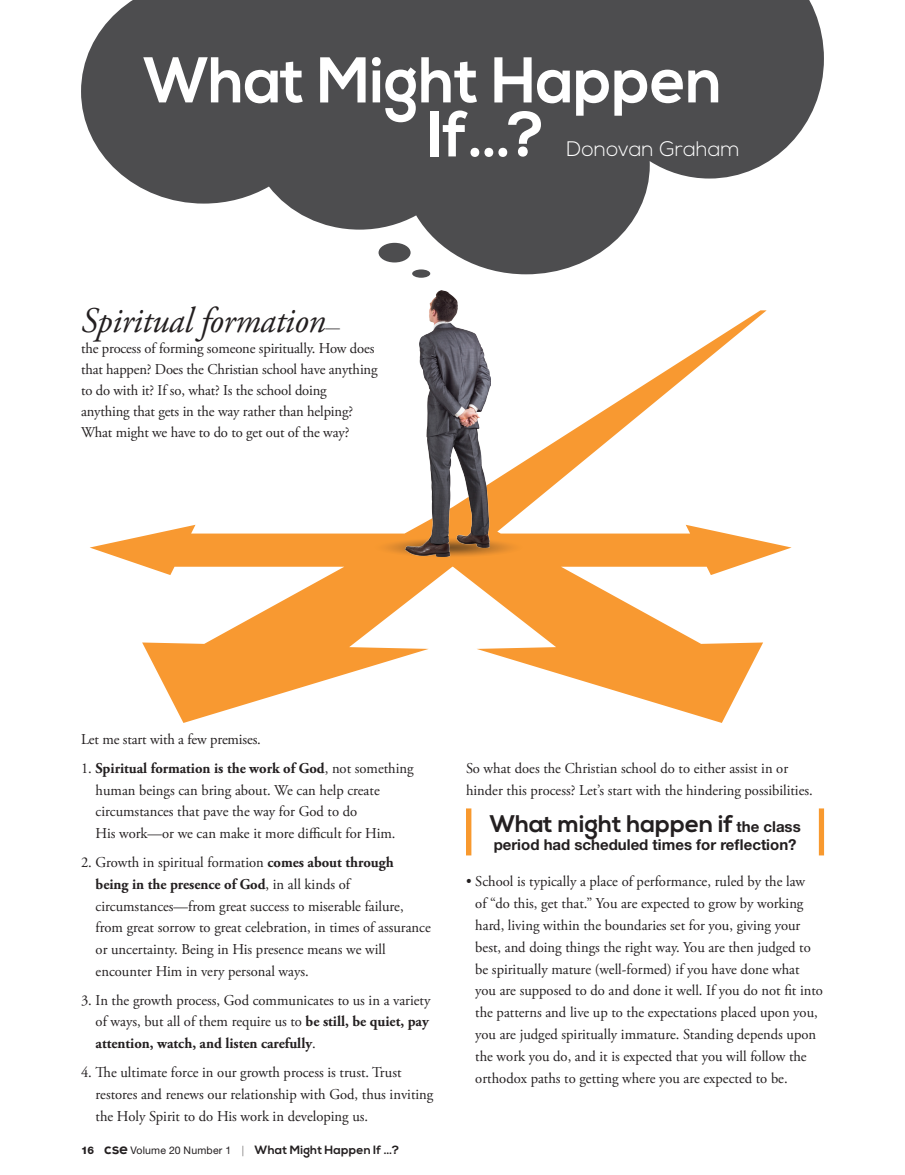
<style>
.page{position:relative;width:905px;height:1175px;background:#fff}
.page>*{position:absolute;margin:0;border:0;box-sizing:border-box;transform-origin:0 0}
.t1{font:700 64.5px/54px "Nexa";color:#fff;scale:.95 1}
.t2{font:italic 36px "Adobe Garamond Pro";letter-spacing:-.01em;color:#231f20}
.Pull_Quote{font:700 24px "Nexa";color:#231f20}
.t3{font:300 21px "Nexa";color:#fff}
.t4{font:15px/21.8px "Adobe Garamond Pro";color:#231f20}
.Pull_Quote-2{font:700 15px "Helvetica Neue LT Std";color:#231f20}
.t5{font:700 12px "Nexa";letter-spacing:.015em;color:#231f20}
.s1{font-weight:700}
.s2{font-family:"Helvetica Neue LT Std";font-weight:800;font-size:10.5px}
.s3{font-size:15px}
.s4{font-family:"Helvetica Neue LT Std";font-weight:400;font-size:10.5px}
.s5{font-family:"Helvetica Neue LT Std";font-weight:100;font-size:10.5px}
.s6{font-family:"Helvetica Neue LT Std";font-size:15px}
</style>
<div class="page">
<svg style="left:90px;top:310px;width:701px;height:413px"></svg>
<svg style="left:374px;top:537px;width:148px;height:20px"></svg>
<div style="left:412px;top:269px;width:18px;height:9px;background:#4d4d4f;border-radius:50%"></div>
<svg style="left:81px;top:0;width:742px;height:274px;fill:#4d4d4f"></svg>
<svg style="left:466px;top:808px;width:358px;height:47px"></svg>
<img style="left:405px;top:290px;width:86px;height:266px">
<p class="t1" style="left:428px;top:56px;width:311px;text-indent:-285px">What Might Happen<br>If…?</p>
<p class="t3" style="left:566px;top:137px;width:175px">Donovan Graham</p>
<p class="t2" style="left:81px;top:298px;width:246px">Spiritual formation</p>
<p class="t4" style="left:81px;top:317px;width:298px;line-height:21px;text-indent:244px">—<br>the process of forming someone spiritually. How does that happen? Does the Christian school have anything to do with it? If so, what? Is the school doing anything that gets in the way rather than helping?<br>What might we have to do to get out of the way?</p>
<p class="t4" style="left:81px;top:729px;width:181px">Let me start with a few premises.</p>
<p class="t4" style="left:96px;top:757px;width:319px;text-indent:-15px">1. <span class="s1">Spiritual formation is the work of God</span>, not something human beings can bring about. We can help create circumstances that pave the way for God to do<br>His work—or we can make it more difficult for Him.</p>
<p class="t4" style="left:96px;top:851px;width:337px;text-indent:-15px">2. Growth in spiritual formation <span class="s1">comes about through<br>being in the presence of God</span>, in all kinds of circumstances—from great success to miserable failure, from great sorrow to great celebration, in times of assurance or uncertainty. Being in His presence means we will encounter Him in very personal ways.</p>
<p class="t4" style="left:96px;top:989px;width:336px;text-align:justify;text-indent:-15px">3. In the growth process, God communicates to us in a variety of ways, but all of them require us to <span class="s1">be still, be quiet, pay attention, watch, and listen carefully</span>.</p>
<p class="t4" style="left:96px;top:1061px;width:339px;text-indent:-15px">4. The ultimate force in our growth process is trust. Trust restores and renews our relationship with God, thus inviting the Holy Spirit to do His work in developing us.</p>
<p class="t5" style="left:81px;top:1142px;width:320px"><span class="s2">16</span> <span class="s3">cse</span> <span class="s4">Volume 20 Number 1</span> <span class="s5">|</span> What Might Happen If …?</p>
<p class="t4" style="left:466px;top:757px;width:348px">So what does the Christian school do to either assist in or hinder this process? Let’s start with the hindering possibilities.</p>
<p class="Pull_Quote" style="left:489px;top:809px;width:313px">What might happen if <span class="s6">the class</span></p>
<p class="Pull_Quote-2" style="left:493px;top:835px;width:304px">period had scheduled times for reflection?</p>
<p class="t4" style="left:475px;top:871px;width:349px;text-indent:-9px">• School is typically a place of performance, ruled by the law<br>of “do this, get that.” You are expected to grow by working hard, living within the boundaries set for you, giving your best, and doing things the right way. You are then judged to be spiritually mature (well-formed) if you have done what you are supposed to do and done it well. If you do not fit into the patterns and live up to the expectations placed upon you, you are judged spiritually immature. Standing depends upon the work you do, and it is expected that you will follow the orthodox paths to getting where you are expected to be.</p>
</div>
